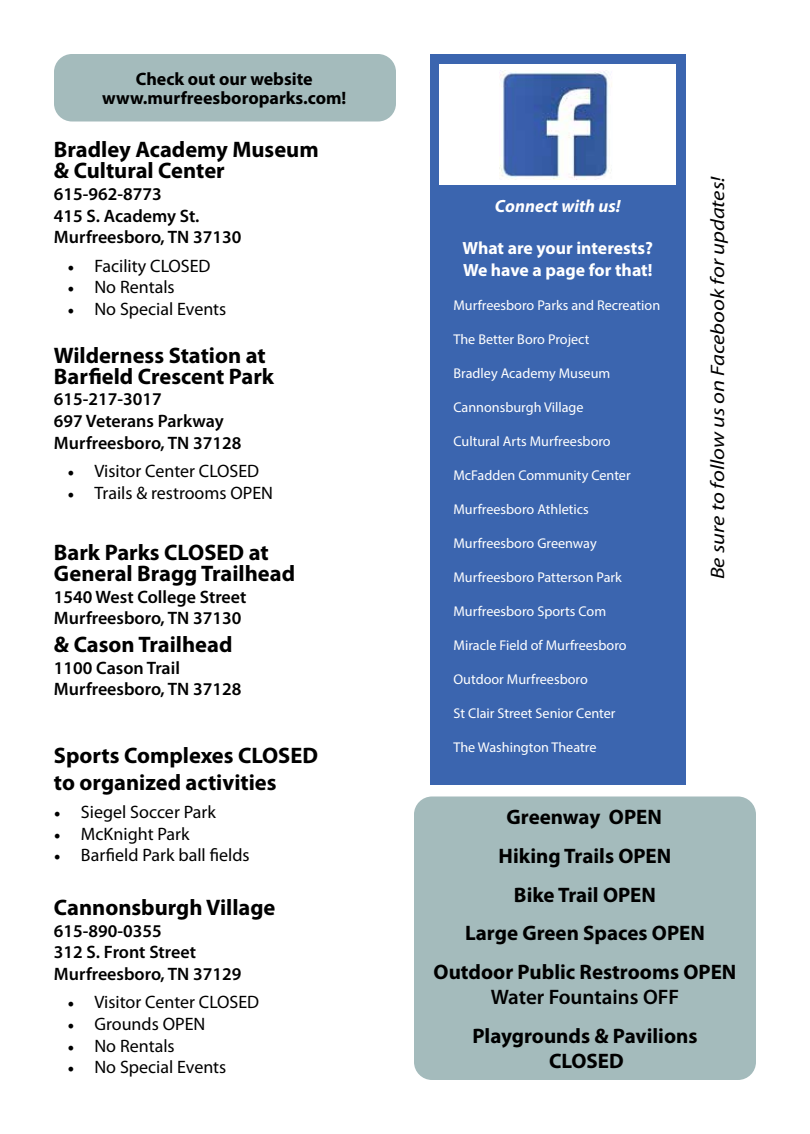
<style>
.page{position:relative;width:810px;height:1134px;background:#fff}
.page>*{position:absolute;margin:0;border:0;box-sizing:border-box;transform-origin:0 0}
.t1{font:700 22.5px/21px "Myriad Pro";color:#000}
.t2{font:700 21px/38.7px "Myriad Pro";color:#000;text-align:center}
.t3{font:600 21px "Myriad Pro";color:#000}
.t4{font:italic 19.5px "Myriad Pro";color:#000;scale:1.16 1}
.t5{font:600 18px/21.6px "Myriad Pro";color:#000}
.t6{font:18px "Myriad Pro";color:#000}
.t7{font:700 18px/19.5px "Myriad Pro";color:#000;text-align:center}
.t8{font:700 17.7px/21.3px "Myriad Pro";color:#fff}
.t9{font:italic 700 17.7px "Myriad Pro";color:#fff}
.t10{font:14.1px "Myriad Pro";color:#fff}
.s1{font-family:"Minion Pro"}
</style>
<div class="page">
<div style="left:414px;top:796px;width:342px;height:284px;background:#a4bbbc;border-radius:18px"></div>
<div style="left:54px;top:54px;width:342px;height:68px;background:#a4bbbc;border-radius:18px"></div>
<div style="left:430px;top:54px;width:256px;height:730px;background:#3b65af"></div>
<div style="left:440px;top:64px;width:236px;height:121px;background:#fff"></div>
<img style="left:499px;top:70px;width:113px;height:110px">
<p class="t7" style="left:102px;top:68px;width:246px">Check out our website www.murfreesboroparks.com!</p>
<h1 class="t1" style="left:54px;top:139px;width:266px">Bradley Academy Museum &amp; Cultural Center</h1>
<p class="t5" style="left:54px;top:183px;width:189px">615-962-8773<br>415 S. Academy St.<br>Murfreesboro, TN 37130</p>
<p class="t6" style="left:67px;top:254px;width:145px"><span class="s1">•</span> Facility CLOSED</p>
<p class="t6" style="left:67px;top:276px;width:109px"><span class="s1">•</span> No Rentals</p>
<p class="t6" style="left:67px;top:298px;width:160px"><span class="s1">•</span> No Special Events</p>
<h1 class="t1" style="left:54px;top:344px;width:222px">Wilderness Station at<br>Barfield Crescent Park</h1>
<p class="t5" style="left:54px;top:388px;width:189px">615-217-3017<br>697 Veterans Parkway<br>Murfreesboro, TN 37128</p>
<p class="t6" style="left:67px;top:460px;width:193px"><span class="s1">•</span> Visitor Center CLOSED</p>
<p class="t6" style="left:67px;top:481px;width:207px"><span class="s1">•</span> Trails &amp; restrooms OPEN</p>
<h1 class="t1" style="left:54px;top:541px;width:243px">Bark Parks CLOSED at<br>General Bragg Trailhead</h1>
<p class="t5" style="left:54px;top:585px;width:194px">1540 West College Street<br>Murfreesboro, TN 37130</p>
<h1 class="t1" style="left:54px;top:633px;width:180px">&amp; Cason Trailhead</h1>
<p class="t5" style="left:54px;top:656px;width:189px">1100 Cason Trail<br>Murfreesboro, TN 37128</p>
<h1 class="t1" style="left:54px;top:741px;width:266px;line-height:27px">Sports Complexes CLOSED to organized activities</h1>
<p class="t6" style="left:54px;top:801px;width:163px"><span class="s1">•</span> Siegel Soccer Park</p>
<p class="t6" style="left:54px;top:823px;width:137px"><span class="s1">•</span> McKnight Park</p>
<p class="t6" style="left:54px;top:844px;width:197px"><span class="s1">•</span> Barfield Park ball fields</p>
<h1 class="t1" style="left:54px;top:896px;width:223px">Cannonsburgh Village</h1>
<p class="t5" style="left:54px;top:920px;width:189px">615-890-0355<br>312 S. Front Street<br>Murfreesboro, TN 37129</p>
<p class="t6" style="left:67px;top:991px;width:193px"><span class="s1">•</span> Visitor Center CLOSED</p>
<p class="t6" style="left:67px;top:1013px;width:139px"><span class="s1">•</span> Grounds OPEN</p>
<p class="t6" style="left:67px;top:1034px;width:109px"><span class="s1">•</span> No Rentals</p>
<p class="t6" style="left:67px;top:1056px;width:160px"><span class="s1">•</span> No Special Events</p>
<p class="t9" style="left:495px;top:194px;width:127px">Connect with us!</p>
<p class="t8" style="left:462px;top:237px;width:192px">What are your interests?<br>We have a page for that!</p>
<p class="t10" style="left:453px;top:296px;width:208px">Murfreesboro Parks and Recreation</p>
<p class="t10" style="left:453px;top:330px;width:137px">The Better Boro Project</p>
<p class="t10" style="left:453px;top:364px;width:158px">Bradley Academy Museum</p>
<p class="t10" style="left:453px;top:398px;width:132px">Cannonsburgh Village</p>
<p class="t10" style="left:453px;top:432px;width:159px">Cultural Arts Murfreesboro</p>
<p class="t10" style="left:453px;top:466px;width:179px">McFadden Community Center</p>
<p class="t10" style="left:453px;top:500px;width:137px">Murfreesboro Athletics</p>
<p class="t10" style="left:453px;top:534px;width:145px">Murfreesboro Greenway</p>
<p class="t10" style="left:453px;top:568px;width:170px">Murfreesboro Patterson Park</p>
<p class="t10" style="left:453px;top:602px;width:154px">Murfreesboro Sports Com</p>
<p class="t10" style="left:453px;top:636px;width:175px">Miracle Field of Murfreesboro</p>
<p class="t10" style="left:453px;top:670px;width:136px">Outdoor Murfreesboro</p>
<p class="t10" style="left:453px;top:704px;width:164px">St Clair Street Senior Center</p>
<p class="t10" style="left:453px;top:738px;width:145px">The Washington Theatre</p>
<h3 class="t4" style="left:706px;top:579px;width:349px;rotate:-90deg">Be sure to follow us on Facebook for updates!</h3>
<h2 class="t2" style="left:434px;top:797px;width:304px">Greenway OPEN<br>Hiking Trails OPEN<br>Bike Trail OPEN<br>Large Green Spaces OPEN<br>Outdoor Public Restrooms OPEN</h2>
<h2 class="t3" style="left:491px;top:984px;width:190px">Water Fountains OFF</h2>
<h2 class="t2" style="left:472px;top:1023px;width:227px;line-height:25.2px">Playgrounds &amp; Pavilions<br>CLOSED</h2>
</div>
